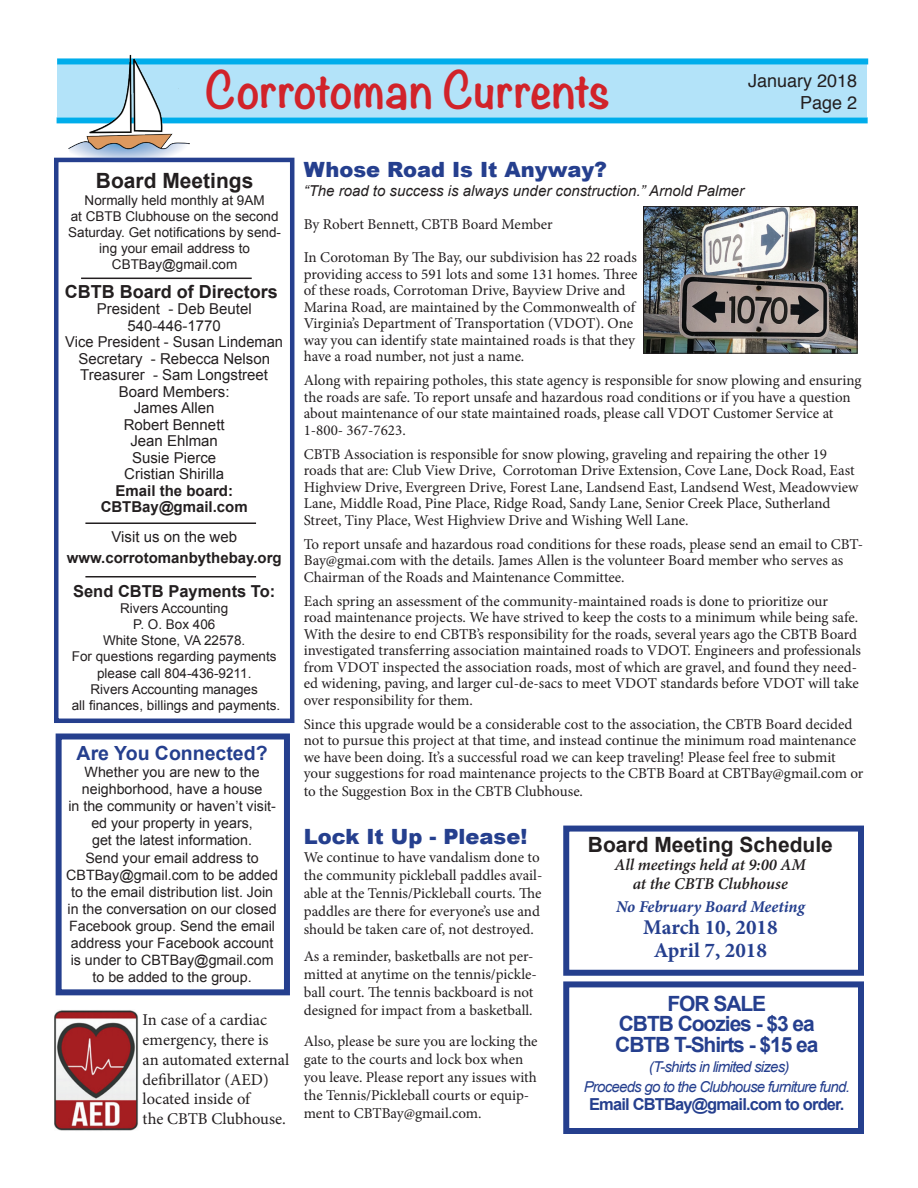
<style>
.page{position:relative;width:918px;height:1188px;background:#fff}
.page>*{position:absolute;margin:0;border:0;box-sizing:border-box;transform-origin:0 0}
.t1{font:700 45px "Noteworthy";color:#d1232a}
.t2{font:700 21px/20.7px "Arial";letter-spacing:-.05em;color:#253f8e;text-align:center}
.t3{font:900 21px "Arial";color:#253f8e}
.t4{font:700 21px "Arial";color:#231f20}
.t5{font:700 21px/22.5px "Minion Pro";color:#253f8e;text-align:center}
.t6{font:700 19.5px "Arial";color:#253f8e}
.t7{font:700 18px "Arial";color:#231f20}
.t8{font:18px/21.6px "Helvetica";color:#231f20;text-align:right}
.t9{font:16.5px/19.8px "Minion Pro";color:#231f20}
.t10{font:italic 600 16.5px/19.8px "Minion Pro";letter-spacing:-.005em;color:#231f20;text-align:center}
.t11{font:700 16.5px "Arial";letter-spacing:-.05em;color:#253f8e}
.t12{font:italic 700 16.5px "Minion Pro";letter-spacing:-.005em;color:#253f8e}
.t13{font:700 16.5px "Arial";color:#231f20}
.t14{font:15px/16.5px "Minion Pro";color:#231f20}
.t15{font:15px/16.5px "Arial";color:#231f20;text-align:center}
.t16{font:italic 15px/20.7px "Arial";letter-spacing:-.05em;color:#253f8e;text-align:center}
.t17{font:700 15px/16.5px "Arial";color:#231f20;text-align:center}
.t18{font:italic 15px "Arial";color:#231f20}
.t19{font:14.25px/17.1px "Arial";color:#231f20;text-align:center}
.t20{font:13.5px/16.2px "Arial";color:#231f20;text-align:center}
</style>
<div class="page">
<div style="left:563px;top:826px;width:301px;height:150px;border:6px solid #253f8e"></div>
<div style="left:54px;top:158px;width:240px;height:565px;border:4px solid #253f8e"></div>
<hr style="left:81px;top:278px;width:171px;height:1px;background:#231f20">
<hr style="left:85px;top:522px;width:171px;height:2px;background:#231f20">
<hr style="left:85px;top:576px;width:171px;height:2px;background:#231f20">
<img style="left:54px;top:1010px;width:84px;height:121px">
<div style="left:57px;top:64px;width:810px;height:53px;background:#b3e3f9"></div>
<div style="left:57px;top:58px;width:811px;height:6px;background:#00adeb"></div>
<div style="left:57px;top:117px;width:811px;height:6px;background:#00adeb"></div>
<img style="left:69px;top:54px;width:120px;height:109px">
<div style="left:56px;top:734px;width:234px;height:261px;border:6px solid #253f8e"></div>
<div style="left:563px;top:981px;width:301px;height:153px;border:6px solid #253f8e"></div>
<img style="left:645px;top:208px;width:211px;height:144px">
<div style="left:643px;top:206px;width:215px;height:148px;border:1px solid #231f20"></div>
<h1 class="t1" style="left:205px;top:50px;width:407px">Corrotoman Currents</h1>
<p class="t8" style="left:748px;top:71px;width:111px">January 2018<br>Page 2</p>
<h2 class="t4" style="left:96px;top:167px;width:159px">Board Meetings</h2>
<p class="t20" style="left:68px;top:192px;width:214px">Normally held monthly at 9AM<br>at CBTB Clubhouse on the second<br>Saturday. Get notifications by send&shy;ing your email address to<br>CBTBay@gmail.com</p>
<p class="t7" style="left:65px;top:280px;width:215px">CBTB Board of Directors</p>
<p class="t15" style="left:65px;top:301px;width:219px">President - Deb Beutel<br>540-446-1770<br>Vice President - Susan Lindeman<br>Secretary - Rebecca Nelson<br>Treasurer - Sam Longstreet<br>Board Members:<br>James Allen<br>Robert Bennett<br>Jean Ehlman<br>Susie Pierce<br>Cristian Shirilla</p>
<p class="t17" style="left:101px;top:483px;width:149px">Email the board:<br>CBTBay@gmail.com</p>
<p class="t15" style="left:111px;top:529px;width:127px">Visit us on the web</p>
<p class="t17" style="left:67px;top:550px;width:217px">www.corrotomanbythebay.org</p>
<p class="t13" style="left:73px;top:580px;width:204px">Send CBTB Payments To:</p>
<p class="t20" style="left:72px;top:600px;width:210px">Rivers Accounting<br>P. O. Box 406<br>White Stone, VA 22578.<br>For questions regarding payments please call 804-436-9211.<br>Rivers Accounting manages<br>all finances, billings and payments.</p>
<h3 class="t6" style="left:77px;top:740px;width:193px">Are You Connected?</h3>
<p class="t19" style="left:66px;top:764px;width:213px">Whether you are new to the neighborhood, have a house<br>in the community or haven’t visit&shy;ed your property in years,<br>get the latest information.<br>Send your email address to<br>CBTBay@gmail.com to be added to the email distribution list. Join in the conversation on our closed<br>Facebook group. Send the email address your Facebook account is under to CBTBay@gmail.com to be added to the group.</p>
<p class="t9" style="left:143px;top:1010px;width:148px">In case of a cardiac emergency, there is<br>an automated external defibrillator (AED) located inside of<br>the CBTB Clubhouse.</p>
<h2 class="t3" style="left:304px;top:154px;width:305px">Whose Road Is It Anyway?</h2>
<p class="t18" style="left:304px;top:181px;width:442px">“The road to success is always under construction.” Arnold Palmer</p>
<p class="t14" style="left:304px;top:216px;width:251px">By Robert Bennett, CBTB Board Member</p>
<p class="t14" style="left:304px;top:249px;width:335px">In Corotoman By The Bay, our subdivision has 22 roads providing access to 591 lots and some 131 homes. Three of these roads, Corrotoman Drive, Bayview Drive and Marina Road, are maintained by the Commonwealth of Virginia’s Department of Transportation (VDOT). One way you can identify state maintained roads is that they have a road number, not just a name.</p>
<p class="t14" style="left:304px;top:372px;width:559px">Along with repairing potholes, this state agency is responsible for snow plowing and ensuring the roads are safe. To report unsafe and hazardous road conditions or if you have a question about maintenance of our state maintained roads, please call VDOT Customer Service at 1-800- 367-7623.</p>
<p class="t14" style="left:304px;top:446px;width:556px">CBTB Association is responsible for snow plowing, graveling and repairing the other 19 roads that are: Club View Drive, Corrotoman Drive Extension, Cove Lane, Dock Road, East Highview Drive, Evergreen Drive, Forest Lane, Landsend East, Landsend West, Meadowview Lane, Middle Road, Pine Place, Ridge Road, Sandy Lane, Senior Creek Place, Sutherland Street, Tiny Place, West Highview Drive and Wishing Well Lane.</p>
<p class="t14" style="left:304px;top:536px;width:561px">To report unsafe and hazardous road conditions for these roads, please send an email to CBT-<br>Bay@gmai.com with the details. James Allen is the volunteer Board member who serves as<br>Chairman of the Roads and Maintenance Committee.</p>
<p class="t14" style="left:304px;top:593px;width:559px">Each spring an assessment of the community-maintained roads is done to prioritize our<br>road maintenance projects. We have strived to keep the costs to a minimum while being safe.<br>With the desire to end CBTB’s responsibility for the roads, several years ago the CBTB Board investigated transferring association maintained roads to VDOT. Engineers and professionals from VDOT inspected the association roads, most of which are gravel, and found they need&shy;ed widening, paving, and larger cul-de-sacs to meet VDOT standards before VDOT will take over responsibility for them.</p>
<p class="t14" style="left:304px;top:716px;width:561px">Since this upgrade would be a considerable cost to the association, the CBTB Board decided not to pursue this project at that time, and instead continue the minimum road maintenance we have been doing. It’s a successful road we can keep traveling! Please feel free to submit your suggestions for road maintenance projects to the CBTB Board at CBTBay@gmail.com or</p>
<p class="t14" style="left:304px;top:783px;width:281px">to the Suggestion Box in the CBTB Clubhouse.</p>
<h2 class="t3" style="left:304px;top:821px;width:225px">Lock It Up - Please!</h2>
<p class="t14" style="left:304px;top:848px;width:240px;line-height:18px">We continue to have vandalism done to the community pickleball paddles avail&shy;able at the Tennis/Pickleball courts. The paddles are there for everyone’s use and should be taken care of, not destroyed.</p>
<p class="t14" style="left:304px;top:947px;width:235px;line-height:18px">As a reminder, basketballs are not per&shy;mitted at anytime on the tennis/pickle&shy;ball court. The tennis backboard is not designed for impact from a basketball.</p>
<p class="t14" style="left:304px;top:1033px;width:235px;line-height:18px">Also, please be sure you are locking the gate to the courts and lock box when you leave. Please report any issues with the Tennis/Pickleball courts or equip&shy;ment to CBTBay@gmail.com.</p>
<h2 class="t4" style="left:588px;top:830px;width:247px">Board Meeting Schedule</h2>
<p class="t10" style="left:615px;top:854px;width:193px">All meetings held at 9:00 AM at the CBTB Clubhouse</p>
<p class="t12" style="left:616px;top:895px;width:190px">No February Board Meeting</p>
<h2 class="t5" style="left:643px;top:916px;width:136px">March 10, 2018<br>April 7, 2018</h2>
<h2 class="t2" style="left:615px;top:994px;width:205px">FOR SALE<br>CBTB Coozies - $3 ea<br>CBTB T-Shirts - $15 ea</h2>
<p class="t16" style="left:584px;top:1056px;width:268px">(T-shirts in limited sizes)<br>Proceeds go to the Clubhouse furniture fund.</p>
<p class="t11" style="left:589px;top:1094px;width:257px">Email CBTBay@gmail.com to order.</p>
</div>
